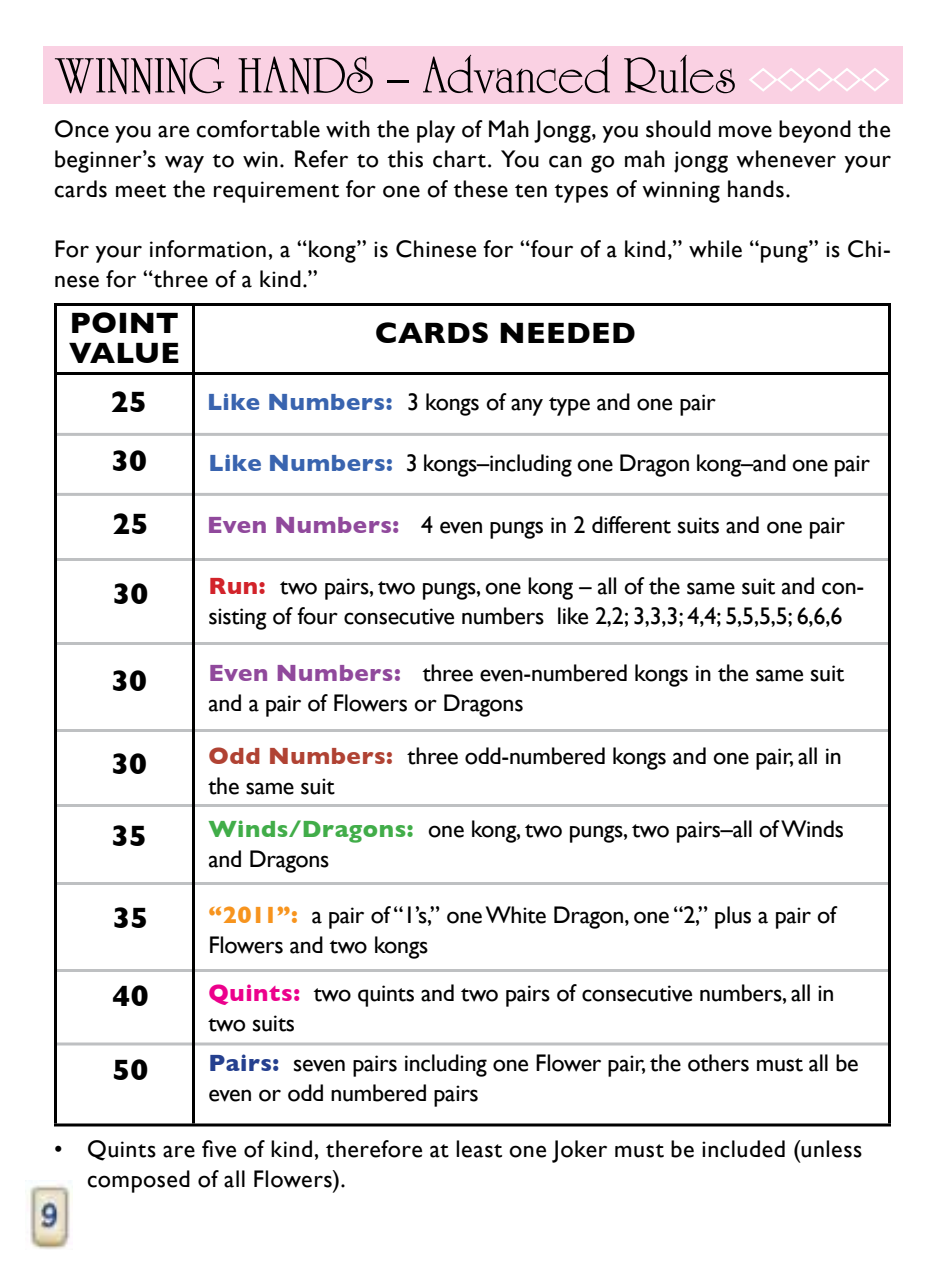
<style>
.page{position:relative;width:945px;height:1269px;background:#fff}
.page>*{position:absolute;margin:0;border:0;box-sizing:border-box;transform-origin:0 0}
.t1{font:54px "University ICG";letter-spacing:.005em;color:#000}
.t2{font:700 30px/30px "Gill Sans";letter-spacing:.01em;color:#000}
.t3{font:24px/30px "Gill Sans";letter-spacing:-.01em;color:#000}
.t4{font:24px/30px "Gill Sans";letter-spacing:.02em;color:#000}
.s1{font-weight:700;color:#3964af}
.s2{font-weight:700;color:#90499c}
.s3{font-weight:700;color:#d2232a}
.s4{font-weight:700;color:#b04233}
.s5{font-weight:700;color:#41ad49}
.s6{font-weight:700;color:#f7941e}
.s7{font-weight:700;color:#ec008c}
.s8{font-weight:700;color:#25408f}
</style>
<div class="page">
<div style="left:43px;top:46px;width:860px;height:58px;background:#fad1e3"></div>
<hr style="left:54px;top:372px;width:837px;height:3px;background:#000">
<hr style="left:54px;top:433px;width:837px;height:3px;background:#bec0c2">
<hr style="left:54px;top:493px;width:837px;height:3px;background:#bec0c2">
<hr style="left:54px;top:558px;width:837px;height:3px;background:#bec0c2">
<hr style="left:54px;top:303px;width:837px;height:3px;background:#000">
<hr style="left:54px;top:642px;width:837px;height:3px;background:#bec0c2">
<hr style="left:54px;top:729px;width:837px;height:3px;background:#bec0c2">
<hr style="left:54px;top:804px;width:837px;height:3px;background:#bec0c2">
<hr style="left:54px;top:882px;width:837px;height:3px;background:#bec0c2">
<hr style="left:54px;top:969px;width:837px;height:3px;background:#bec0c2">
<svg style="left:57px;top:1042px;width:831px;height:4px;background:#cecfd1"></svg>
<hr style="left:54px;top:1124px;width:837px;height:2px;background:#000">
<hr style="left:192px;top:306px;width:3px;height:817px;background:#000">
<hr style="left:54px;top:306px;width:3px;height:817px;background:#000">
<hr style="left:888px;top:306px;width:3px;height:817px;background:#000">
<svg style="left:749px;top:68px;width:140px;height:24px"></svg>
<img style="left:27px;top:1181px;width:46px;height:69px">
<h1 class="t1" style="left:54px;top:46px;width:683px">WINNING HANDS – Advanced Rules</h1>
<p class="t3" style="left:54px;top:114px;width:838px;text-align:justify">Once you are comfortable with the play of Mah Jongg, you should move beyond the beginner’s way to win. Refer to this chart. You can go mah jongg whenever your cards meet the requirement for one of these ten types of winning hands.</p>
<p class="t4" style="left:54px;top:234px;width:838px">For your information, a “kong” is Chinese for “four of a kind,” while “pung” is Chi&shy;nese for “three of a kind.”</p>
<p class="t2" style="left:69px;top:307px;width:112px">POINT<br>VALUE</p>
<p class="t2" style="left:375px;top:318px;width:262px">CARDS NEEDED</p>
<p class="t2" style="left:111px;top:387px;width:38px">25</p>
<p class="t3" style="left:207px;top:386px;width:510px"><span class="s1">Like Numbers:</span> 3 kongs of any type and one pair</p>
<p class="t2" style="left:111px;top:445px;width:37px">30</p>
<p class="t3" style="left:208px;top:448px;width:663px"><span class="s1">Like Numbers:</span> 3 kongs–including one Dragon kong–and one pair</p>
<p class="t2" style="left:112px;top:508px;width:38px">25</p>
<p class="t3" style="left:207px;top:509px;width:640px"><span class="s2">Even Numbers:</span> 4 even pungs in 2 different suits and one pair</p>
<p class="t3" style="left:209px;top:571px;width:657px"><span class="s3">Run:</span> two pairs, two pungs, one kong – all of the same suit and con&shy;sisting of four consecutive numbers like 2,2; 3,3,3; 4,4; 5,5,5,5; 6,6,6</p>
<p class="t2" style="left:113px;top:579px;width:37px">30</p>
<p class="t2" style="left:111px;top:666px;width:37px">30</p>
<p class="t3" style="left:208px;top:658px;width:637px"><span class="s2">Even Numbers:</span> three even-numbered kongs in the same suit and a pair of Flowers or Dragons</p>
<p class="t2" style="left:111px;top:748px;width:37px">30</p>
<p class="t3" style="left:208px;top:740px;width:635px"><span class="s4">Odd Numbers:</span> three odd-numbered kongs and one pair, all in the same suit</p>
<p class="t2" style="left:111px;top:820px;width:37px">35</p>
<p class="t3" style="left:208px;top:814px;width:637px"><span class="s5">Winds/Dragons:</span> one kong, two pungs, two pairs–all of Winds and Dragons</p>
<p class="t2" style="left:113px;top:903px;width:37px">35</p>
<p class="t3" style="left:208px;top:899px;width:629px"><span class="s6">“2011”:</span> a pair of “1’s,” one White Dragon, one “2,” plus a pair of<br>Flowers and two kongs</p>
<p class="t2" style="left:112px;top:981px;width:38px">40</p>
<p class="t3" style="left:208px;top:977px;width:628px"><span class="s7">Quints:</span> two quints and two pairs of consecutive numbers, all in two suits</p>
<p class="t2" style="left:113px;top:1054px;width:37px">50</p>
<p class="t3" style="left:208px;top:1048px;width:652px"><span class="s8">Pairs:</span> seven pairs including one Flower pair, the others must all be even or odd numbered pairs</p>
<p class="t4" style="left:87px;top:1134px;width:777px;text-indent:-33px">• Quints are five of kind, therefore at least one Joker must be included (unless composed of all Flowers).</p>
</div>
